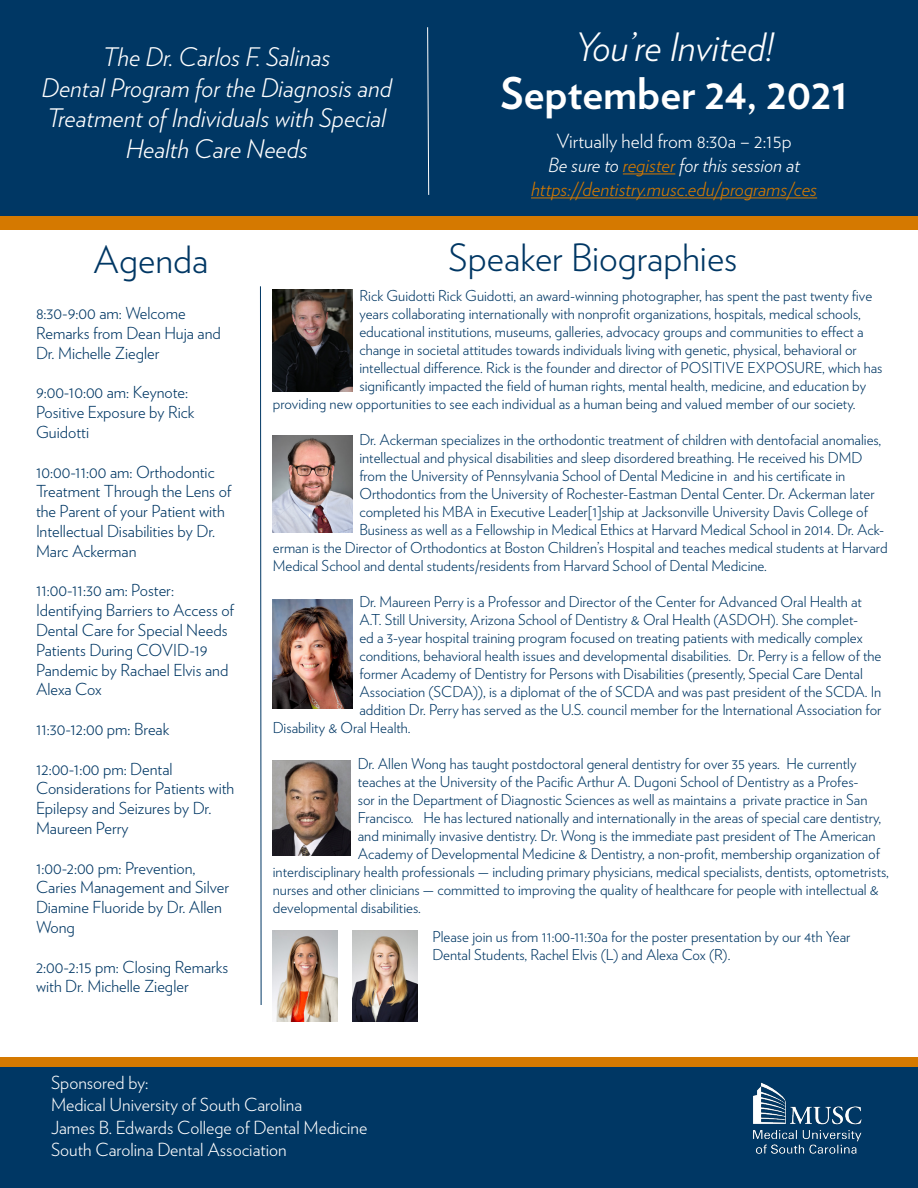
<style>
.page{position:relative;width:918px;height:1188px;background:#fff}
.page>*{position:absolute;margin:0;border:0;box-sizing:border-box;transform-origin:0 0}
.t1{font:700 43.5px "Verlag";color:#fff}
.t2{font:italic 300 39px "Verlag";letter-spacing:-.005em;color:#fff}
.t3{font:300 37.5px "Verlag";color:#003764}
.t4{font:italic 300 25.5px/30.6px "Verlag";color:#fff;text-align:center}
.t5{font:italic 300 19.5px/24px "Verlag";color:#d57900;text-align:center}
.t6{font:300 18px/22.5px "Verlag";color:#fff}
.t7{font:300 16.5px/19.8px "Verlag";color:#003764}
.t8{font:300 15px/18px "Verlag";color:#003764}
.s1{font-style:normal;color:#fff}
.s2{color:#fff}
</style>
<div class="page">
<div style="left:0;top:0;width:918px;height:223px;background:#003764"></div>
<div style="left:0;top:217px;width:918px;height:13px;background:#d57900"></div>
<hr style="left:623px;top:173px;width:52px;height:1px;background:#d57900">
<hr style="left:531px;top:197px;width:286px;height:1px;background:#d57900">
<div style="left:0;top:1062px;width:918px;height:126px;background:#003764"></div>
<div style="left:0;top:1057px;width:918px;height:10px;background:#d57900"></div>
<img style="left:753px;top:1082px;width:109px;height:72px">
<svg style="left:427px;top:27px;width:2px;height:168px"></svg>
<svg style="left:260px;top:286px;width:2px;height:719px"></svg>
<img style="left:273px;top:289px;width:80px;height:102px">
<img style="left:273px;top:436px;width:80px;height:96px">
<img style="left:273px;top:600px;width:80px;height:108px">
<img style="left:273px;top:760px;width:78px;height:96px">
<img style="left:353px;top:930px;width:64px;height:91px">
<img style="left:273px;top:930px;width:65px;height:91px">
<h3 class="t4" style="left:42px;top:40px;width:352px">The Dr. Carlos F. Salinas<br>Dental Program for the Diagnosis and<br>Treatment of Individuals with Special<br>Health Care Needs</h3>
<h2 class="t2" style="left:575px;top:17px;width:200px">You’re Invited!</h2>
<h1 class="t1" style="left:501px;top:59px;width:349px">September 24, 2021</h1>
<h3 class="t5" style="left:531px;top:128px;width:288px"><span class="s1">Virtually held from 8:30a – 2:15p<br></span><span class="s2">Be sure to</span> register <span class="s2">for this session at </span>https://dentistry.musc.edu/programs/ces</h3>
<h3 class="t3" style="left:93px;top:232px;width:117px">Agenda</h3>
<p class="t7" style="left:36px;top:302px;width:186px">8:30-9:00 am: Welcome<br>Remarks from Dean Huja and<br>Dr. Michelle Ziegler</p>
<p class="t7" style="left:36px;top:382px;width:160px">9:00-10:00 am: Keynote:<br>Positive Exposure by Rick<br>Guidotti</p>
<p class="t7" style="left:36px;top:461px;width:197px">10:00-11:00 am: Orthodontic<br>Treatment Through the Lens of the Parent of your Patient with<br>Intellectual Disabilities by Dr.<br>Marc Ackerman</p>
<p class="t7" style="left:36px;top:580px;width:200px">11:00-11:30 am: Poster:<br>Identifying Barriers to Access of<br>Dental Care for Special Needs<br>Patients During COVID-19<br>Pandemic by Rachael Elvis and<br>Alexa Cox</p>
<p class="t7" style="left:36px;top:718px;width:135px">11:30-12:00 pm: Break</p>
<p class="t7" style="left:36px;top:758px;width:200px">12:00-1:00 pm: Dental<br>Considerations for Patients with<br>Epilepsy and Seizures by Dr.<br>Maureen Perry</p>
<p class="t7" style="left:36px;top:857px;width:195px">1:00-2:00 pm: Prevention,<br>Caries Management and Silver<br>Diamine Fluoride by Dr. Allen<br>Wong</p>
<p class="t7" style="left:36px;top:956px;width:194px">2:00-2:15 pm: Closing Remarks with Dr. Michelle Ziegler</p>
<h3 class="t3" style="left:449px;top:230px;width:291px">Speaker Biographies</h3>
<p class="t8" style="left:359px;top:286px;width:514px">Rick Guidotti Rick Guidotti, an award-winning photographer, has spent the past twenty five</p>
<p class="t8" style="left:359px;top:304px;width:503px">years collaborating internationally with nonprofit organizations, hospitals, medical schools,</p>
<p class="t8" style="left:359px;top:322px;width:506px">educational institutions, museums, galleries, advocacy groups and communities to effect a</p>
<p class="t8" style="left:359px;top:340px;width:499px">change in societal attitudes towards individuals living with genetic, physical, behavioral or</p>
<p class="t8" style="left:359px;top:358px;width:525px">intellectual difference. Rick is the founder and director of POSITIVE EXPOSURE, which has</p>
<p class="t8" style="left:359px;top:376px;width:508px">significantly impacted the field of human rights, mental health, medicine, and education by</p>
<p class="t8" style="left:273px;top:394px;width:584px">providing new opportunities to see each individual as a human being and valued member of our society.</p>
<p class="t8" style="left:359px;top:430px;width:524px">Dr. Ackerman specializes in the orthodontic treatment of children with dentofacial anomalies,</p>
<p class="t8" style="left:359px;top:448px;width:505px">intellectual and physical disabilities and sleep disordered breathing. He received his DMD</p>
<p class="t8" style="left:359px;top:466px;width:487px">from the University of Pennsylvania School of Dental Medicine in and his certificate in</p>
<p class="t8" style="left:359px;top:484px;width:517px">Orthodontics from the University of Rochester-Eastman Dental Center. Dr. Ackerman later</p>
<p class="t8" style="left:359px;top:502px;width:510px">completed his MBA in Executive Leader[1]ship at Jacksonville University Davis College of</p>
<p class="t8" style="left:359px;top:520px;width:526px">Business as well as a Fellowship in Medical Ethics at Harvard Medical School in 2014. Dr. Ack-</p>
<p class="t8" style="left:273px;top:538px;width:616px">erman is the Director of Orthodontics at Boston Children’s Hospital and teaches medical students at Harvard</p>
<p class="t8" style="left:273px;top:556px;width:496px">Medical School and dental students/residents from Harvard School of Dental Medicine.</p>
<p class="t8" style="left:359px;top:592px;width:504px">Dr. Maureen Perry is a Professor and Director of the Center for Advanced Oral Health at</p>
<p class="t8" style="left:359px;top:610px;width:500px">A.T. Still University, Arizona School of Dentistry &amp; Oral Health (ASDOH). She complet-</p>
<p class="t8" style="left:359px;top:628px;width:505px">ed a 3-year hospital training program focused on treating patients with medically complex</p>
<p class="t8" style="left:359px;top:646px;width:524px">conditions, behavioral health issues and developmental disabilities. Dr. Perry is a fellow of the</p>
<p class="t8" style="left:359px;top:664px;width:505px">former Academy of Dentistry for Persons with Disabilities (presently, Special Care Dental</p>
<p class="t8" style="left:359px;top:682px;width:523px">Association (SCDA)), is a diplomat of the of SCDA and was past president of the SCDA. In</p>
<p class="t8" style="left:359px;top:700px;width:524px">addition Dr. Perry has served as the U.S. council member for the International Association for</p>
<p class="t8" style="left:273px;top:718px;width:139px">Disability &amp; Oral Health.</p>
<p class="t8" style="left:358px;top:754px;width:500px">Dr. Allen Wong has taught postdoctoral general dentistry for over 35 years. He currently</p>
<p class="t8" style="left:358px;top:772px;width:502px">teaches at the University of the Pacific Arthur A. Dugoni School of Dentistry as a Profes-</p>
<p class="t8" style="left:358px;top:790px;width:511px">sor in the Department of Diagnostic Sciences as well as maintains a private practice in San</p>
<p class="t8" style="left:358px;top:808px;width:525px">Francisco. He has lectured nationally and internationally in the areas of special care dentistry,</p>
<p class="t8" style="left:358px;top:826px;width:519px">and minimally invasive dentistry. Dr. Wong is the immediate past president of The American</p>
<p class="t8" style="left:358px;top:844px;width:524px">Academy of Developmental Medicine &amp; Dentistry, a non-profit, membership organization of</p>
<p class="t8" style="left:273px;top:862px;width:617px">interdisciplinary health professionals — including primary physicians, medical specialists, dentists, optometrists,</p>
<p class="t8" style="left:273px;top:880px;width:608px">nurses and other clinicians — committed to improving the quality of healthcare for people with intellectual &amp;</p>
<p class="t8" style="left:273px;top:898px;width:150px">developmental disabilities.</p>
<p class="t8" style="left:432px;top:927px;width:420px">Please join us from 11:00-11:30a for the poster presentation by our 4th Year<br>Dental Students, Rachel Elvis (L) and Alexa Cox (R).</p>
<p class="t6" style="left:51px;top:1070px;width:318px">Sponsored by:<br>Medical University of South Carolina<br>James B. Edwards College of Dental Medicine<br>South Carolina Dental Association</p>
</div>
